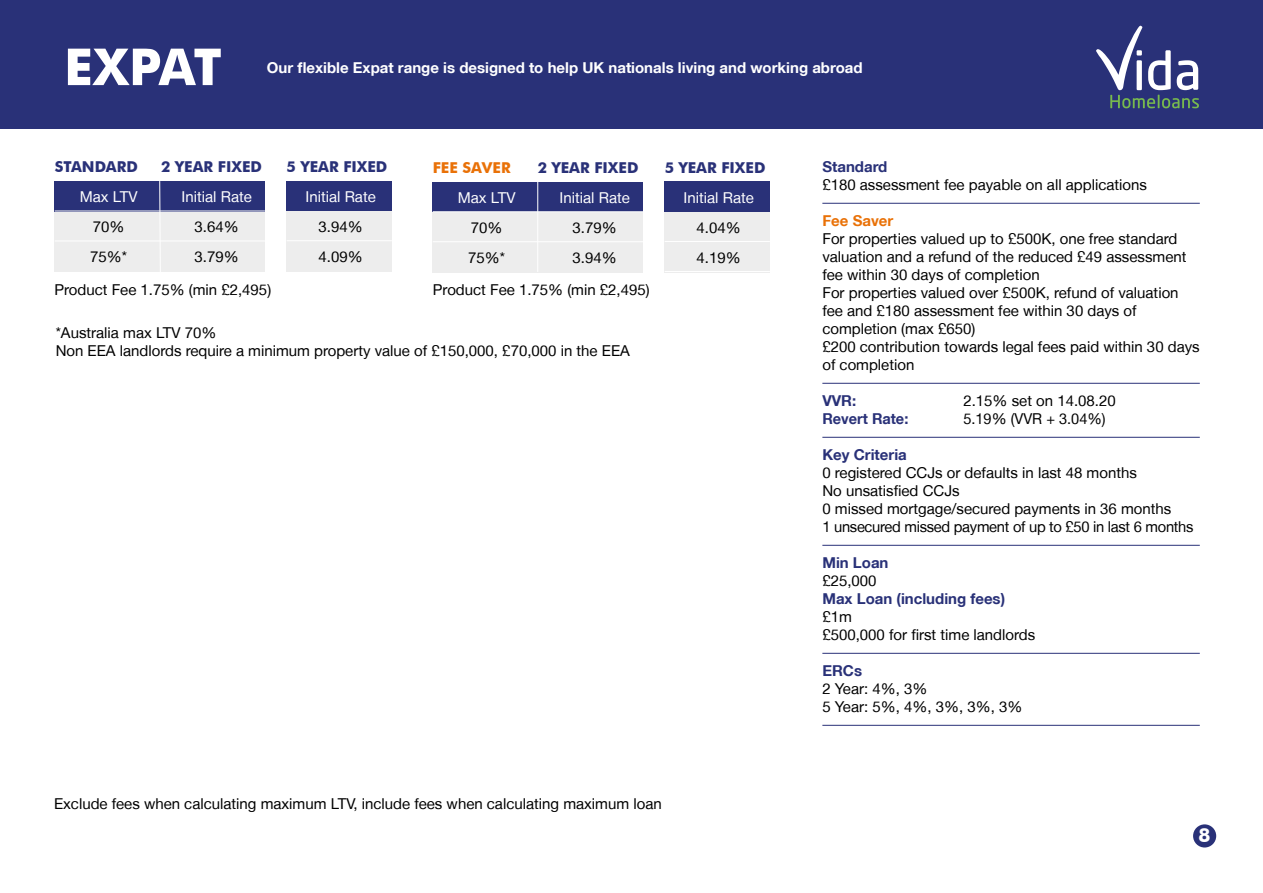
<style>
.page{position:relative;width:1263px;height:893px;background:#fff}
.page>*{position:absolute;margin:0;border:0;box-sizing:border-box;transform-origin:0 0}
.t1{font:700 51px "Futura BT";letter-spacing:-.02em;color:#fff}
.t2{font:700 19.2px "Futura BT";color:#fff}
.t3{font:15px/18px "Helvetica Neue LT";color:#000}
.t4{font:700 15px "Helvetica Neue LT";color:#fff}
.t5{font:700 15px "Helvetica Neue LT";color:#293178}
.t6{font:15px "Helvetica Neue LT";color:#fff}
.t7{font:700 15px "Futura BT";color:#293178}
.t8{font:700 15px "Helvetica Neue LT";color:#e97107}
.t9{font:700 15px "Futura BT";color:#e97107}
</style>
<div class="page">
<div style="left:0;top:0;width:1263px;height:129px;background:#293178"></div>
<svg style="left:1096px;top:26px;width:103px;height:82px"></svg>
<hr style="left:822px;top:203px;width:378px;height:1px;background:#293178">
<hr style="left:822px;top:383px;width:378px;height:1px;background:#293178">
<hr style="left:822px;top:437px;width:378px;height:1px;background:#293178">
<hr style="left:822px;top:545px;width:378px;height:1px;background:#293178">
<hr style="left:822px;top:653px;width:378px;height:1px;background:#293178">
<hr style="left:822px;top:725px;width:378px;height:1px;background:#293178">
<div style="left:55px;top:181px;width:210px;height:31px;background:#293178"></div>
<div style="left:55px;top:212px;width:210px;height:60px;background:#ededed"></div>
<svg style="left:159px;top:181px;width:2px;height:91px"></svg>
<div style="left:287px;top:181px;width:105px;height:30px;background:#293178"></div>
<div style="left:287px;top:211px;width:105px;height:61px;background:#ededed"></div>
<hr style="left:287px;top:240px;width:105px;height:1px;background:#fff">
<hr style="left:55px;top:211px;width:210px;height:1px;background:#fff">
<hr style="left:55px;top:241px;width:210px;height:1px;background:#fff">
<div style="left:433px;top:182px;width:210px;height:30px;background:#293178"></div>
<div style="left:433px;top:212px;width:210px;height:61px;background:#ededed"></div>
<hr style="left:537px;top:182px;width:1px;height:90px;background:#fff">
<div style="left:665px;top:182px;width:105px;height:90px;background:#ededed"></div>
<div style="left:665px;top:181px;width:105px;height:31px;background:#293178"></div>
<hr style="left:433px;top:211px;width:210px;height:1px;background:#fff">
<hr style="left:433px;top:241px;width:210px;height:1px;background:#fff">
<hr style="left:665px;top:241px;width:105px;height:1px;background:#fff">
<hr style="left:665px;top:271px;width:105px;height:1px;background:#fff">
<div style="left:1193px;top:824px;width:23px;height:23px;background:#293178;border-radius:50%"></div>
<h1 class="t1" style="left:64px;top:36px;width:159px">EXPAT</h1>
<p class="t4" style="left:267px;top:58px;width:597px">Our flexible Expat range is designed to help UK nationals living and working abroad</p>
<p class="t7" style="left:55px;top:158px;width:85px">STANDARD</p>
<p class="t7" style="left:161px;top:158px;width:102px">2 YEAR FIXED</p>
<p class="t6" style="left:80px;top:188px;width:59px">Max LTV</p>
<p class="t6" style="left:182px;top:188px;width:72px">Initial Rate</p>
<p class="t3" style="left:93px;top:218px;width:33px">70%</p>
<p class="t3" style="left:195px;top:218px;width:46px">3.64%</p>
<p class="t3" style="left:90px;top:248px;width:38px">75%*</p>
<p class="t3" style="left:195px;top:248px;width:46px">3.79%</p>
<p class="t3" style="left:54px;top:280px;width:218px">Product Fee 1.75% (min £2,495)</p>
<p class="t7" style="left:287px;top:157px;width:102px">5 YEAR FIXED</p>
<p class="t6" style="left:305px;top:188px;width:72px">Initial Rate</p>
<p class="t3" style="left:319px;top:211px;width:46px;line-height:30px">3.94%<br>4.09%</p>
<p class="t9" style="left:433px;top:158px;width:79px">FEE SAVER</p>
<p class="t7" style="left:538px;top:158px;width:102px">2 YEAR FIXED</p>
<p class="t6" style="left:458px;top:189px;width:59px">Max LTV</p>
<p class="t6" style="left:560px;top:189px;width:72px">Initial Rate</p>
<p class="t3" style="left:471px;top:218px;width:33px">70%</p>
<p class="t3" style="left:573px;top:218px;width:46px">3.79%</p>
<p class="t3" style="left:468px;top:248px;width:38px">75%*</p>
<p class="t3" style="left:573px;top:248px;width:46px">3.94%</p>
<p class="t3" style="left:433px;top:281px;width:218px">Product Fee 1.75% (min £2,495)</p>
<p class="t3" style="left:56px;top:323px;width:576px">*Australia max LTV 70%<br>Non EEA landlords require a minimum property value of £150,000, £70,000 in the EEA</p>
<p class="t7" style="left:665px;top:158px;width:102px">5 YEAR FIXED</p>
<p class="t6" style="left:683px;top:188px;width:72px">Initial Rate</p>
<p class="t3" style="left:697px;top:212px;width:46px;line-height:30px">4.04%<br>4.19%</p>
<p class="t3" style="left:54px;top:795px;width:609px">Exclude fees when calculating maximum LTV, include fees when calculating maximum loan</p>
<p class="t5" style="left:822px;top:157px;width:67px">Standard</p>
<p class="t3" style="left:822px;top:176px;width:326px">£180 assessment fee payable on all applications</p>
<p class="t8" style="left:822px;top:211px;width:72px">Fee Saver</p>
<p class="t3" style="left:822px;top:230px;width:379px">For properties valued up to £500K, one free standard valuation and a refund of the reduced £49 assessment fee within 30 days of completion<br>For properties valued over £500K, refund of valuation fee and £180 assessment fee within 30 days of completion (max £650)<br>£200 contribution towards legal fees paid within 30 days of completion</p>
<p class="t5" style="left:822px;top:391px;width:35px">VVR:</p>
<p class="t3" style="left:963px;top:392px;width:154px">2.15% set on 14.08.20</p>
<p class="t5" style="left:822px;top:409px;width:87px">Revert Rate:</p>
<p class="t3" style="left:963px;top:410px;width:144px">5.19% (VVR + 3.04%)</p>
<p class="t5" style="left:822px;top:445px;width:86px">Key Criteria</p>
<p class="t3" style="left:822px;top:464px;width:373px">0 registered CCJs or defaults in last 48 months<br>No unsatisfied CCJs<br>0 missed mortgage/secured payments in 36 months<br>1 unsecured missed payment of up to £50 in last 6 months</p>
<p class="t5" style="left:822px;top:553px;width:68px">Min Loan</p>
<p class="t3" style="left:822px;top:572px;width:56px">£25,000</p>
<p class="t5" style="left:822px;top:589px;width:184px">Max Loan (including fees)</p>
<p class="t3" style="left:822px;top:608px;width:214px">£1m<br>£500,000 for first time landlords</p>
<p class="t5" style="left:822px;top:661px;width:41px">ERCs</p>
<p class="t3" style="left:822px;top:680px;width:202px">2 Year: 4%, 3%<br>5 Year: 5%, 4%, 3%, 3%, 3%</p>
<p class="t2" style="left:1198px;top:823px;width:13px">8</p>
</div>
